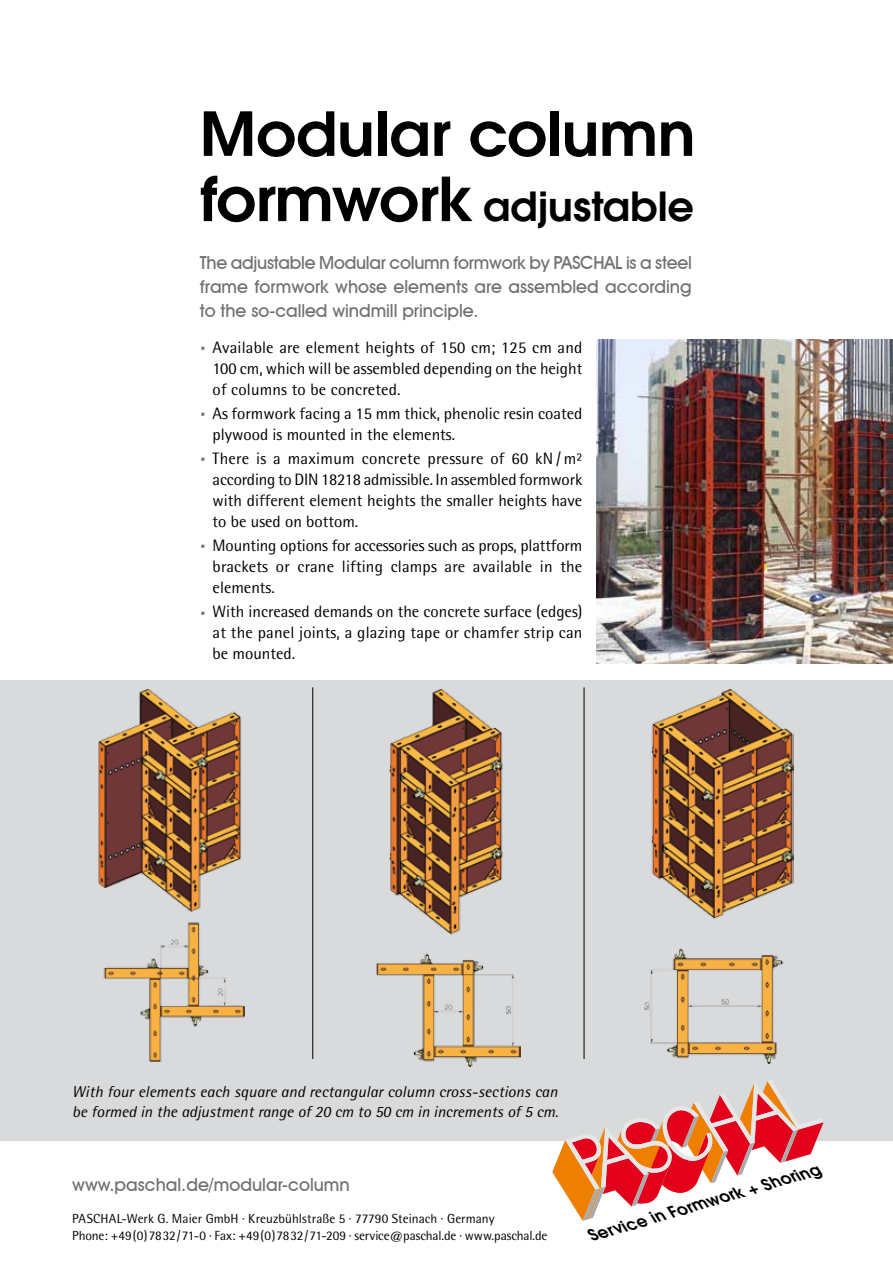
<style>
.page{position:relative;width:893px;height:1263px;background:#fff}
.page>*{position:absolute;margin:0;border:0;box-sizing:border-box;transform-origin:0 0}
.t1{font:600 60.15px "Avant Garde";letter-spacing:-.005em;color:#000;scale:1.04 1}
.t2{font:600 39.9px "Avant Garde";letter-spacing:-.005em;color:#000;scale:1.04 1}
.t3{font:500 18px/24px "Avant Garde IT Cby BT";color:#707172;text-align:justify}
.t4{font:16.5px/21px "Rotis Semi Sans";color:#000;text-align:justify}
.t5{font:italic 600 16.2px "Avant Garde";color:#000}
.t6{font:italic 15.75px/19.5px "Rotis Semi Sans";letter-spacing:.005em;color:#000}
.t7{font:13.2px/16.5px "Rotis Semi Sans";color:#000}
.s1{font-size:60.15px}
.s2{font-family:"Avant Garde";font-weight:600;font-size:22.8px;color:#707172}
</style>
<div class="page">
<div style="left:0;top:681px;width:893px;height:460px;background:#d9dadb"></div>
<img style="left:99px;top:689px;width:145px;height:373px">
<img style="left:644px;top:689px;width:150px;height:375px">
<img style="left:376px;top:689px;width:145px;height:377px">
<hr style="left:312px;top:687px;width:1px;height:372px;background:#000">
<hr style="left:584px;top:687px;width:1px;height:372px;background:#000">
<svg style="left:552px;top:1080px;width:272px;height:141px"></svg>
<img style="left:597px;top:339px;width:296px;height:324px">
<h1 class="t1" style="left:200px;top:94px;width:478px">Modular column</h1>
<h2 class="t2" style="left:200px;top:180px;width:477px"><span class="s1">formwork</span> adjustable</h2>
<p class="t3" style="left:200px;top:250px;width:494px">The adjustable Modular column formwork by PASCHAL is a steel frame formwork whose elements are assembled according to the so-called windmill principle.</p>
<p class="t4" style="left:213px;top:337px;width:371px;text-indent:-13px"><span class="s2">·</span> Available are element heights of 150 cm; 125 cm and 100 cm, which will be assembled depending on the height of columns to be concreted.</p>
<p class="t4" style="left:213px;top:403px;width:371px;text-indent:-13px"><span class="s2">·</span> As formwork facing a 15 mm thick, phenolic resin coated plywood is mounted in the elements.</p>
<p class="t4" style="left:213px;top:448px;width:371px;text-indent:-13px"><span class="s2">·</span> There is a maximum concrete pressure of 60 kN / m² according to DIN 18218 admissible. In assembled formwork with different element heights the smaller heights have to be used on bottom.</p>
<p class="t4" style="left:213px;top:535px;width:371px;text-indent:-13px"><span class="s2">·</span> Mounting options for accessories such as props, plattform brackets or crane lifting clamps are available in the elements.</p>
<p class="t4" style="left:213px;top:601px;width:371px;text-indent:-13px"><span class="s2">·</span> With increased demands on the concrete surface (edges) at the panel joints, a glazing tape or chamfer strip can be mounted.</p>
<p class="t6" style="left:72px;top:1082px;width:488px">With four elements each square and rectangular column cross-sections can be formed in the adjustment range of 20 cm to 50 cm in increments of 5 cm.</p>
<p class="t3" style="left:72px;top:1172px;width:279px">www.paschal.de/modular-column</p>
<p class="t7" style="left:72px;top:1210px;width:477px">PASCHAL-Werk G. Maier GmbH · Kreuzbühlstraße 5 · 77790 Steinach · Germany<br>Phone: +49(0)7832/71-0 · Fax: +49(0)7832/71-209 · service@paschal.de · www.paschal.de</p>
<p class="t5" style="left:588px;top:1225px;width:242px;rotate:-16deg">Service in Formwork + Shoring</p>
</div>
